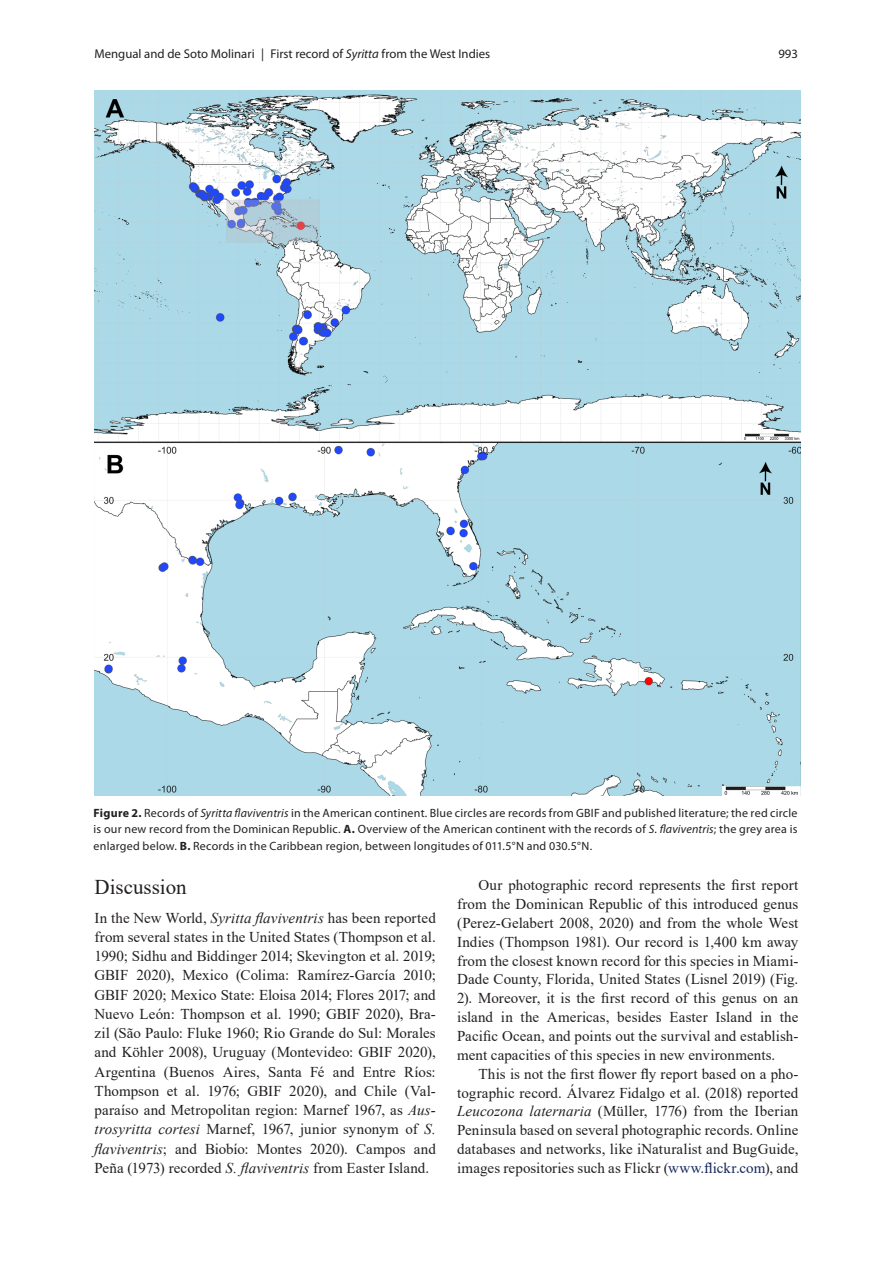
<style>
.page{position:relative;width:893px;height:1263px;background:#fff}
.page>*{position:absolute;margin:0;border:0;box-sizing:border-box;transform-origin:0 0}
.Head_-_Most{font:21px "Times New Roman";color:#231f20}
.Body_-_Indented{font:15px/18.9px "Times New Roman";letter-spacing:.005em;color:#231f20;text-align:justify}
.Body_-_Non-ind__spac{font:15px/19.2px "Times New Roman";letter-spacing:.005em;color:#231f20;text-align:justify}
.Running_Title{font:12.75px "Myriad Pro";color:#231f20}
.CAPTIONS{font:12px/16.5px "Myriad Pro";letter-spacing:.02em;color:#231f20;text-align:justify}
.s1{font-style:italic}
.s2{font-weight:700}
.s3{color:#14285a}
</style>
<div class="page">
<img style="left:95px;top:90px;width:705px;height:705px">
<p class="Running_Title" style="left:94px;top:46px;width:397px">Mengual and de Soto Molinari | First record of <span class="s1">Syritta</span> from the West Indies</p>
<p class="Running_Title" style="left:778px;top:46px;width:21px">993</p>
<p class="CAPTIONS" style="left:94px;top:804px;width:705px"><span class="s2">Figure 2.</span> Records of <span class="s1">Syritta flaviventris</span> in the American continent. Blue circles are records from GBIF and published literature; the red circle is our new record from the Dominican Republic. <span class="s2">A.</span> Overview of the American continent with the records of <span class="s1">S. flaviventris</span>; the grey area is enlarged below. <span class="s2">B.</span> Records in the Caribbean region, between longitudes of 011.5°N and 030.5°N.</p>
<p class="Head_-_Most" style="left:94px;top:872px;width:94px">Discussion</p>
<p class="Body_-_Non-ind__spac" style="left:94px;top:907px;width:343px">In the New World, <span class="s1">Syritta flaviventris</span> has been reported from several states in the United States (Thompson et al.<br>1990; Sidhu and Biddinger 2014; Skevington et al. 2019; GBIF 2020), Mexico (Colima: Ramírez-García 2010; GBIF 2020; Mexico State: Eloisa 2014; Flores 2017; and Nuevo León: Thompson et al. 1990; GBIF 2020), Bra&shy;zil (São Paulo: Fluke 1960; Rio Grande do Sul: Morales and Köhler 2008), Uruguay (Montevideo: GBIF 2020), Argentina (Buenos Aires, Santa Fé and Entre Ríos:<br>Thompson et al. 1976; GBIF 2020), and Chile (Val&shy;paraíso and Metropolitan region: Marnef 1967, as <span class="s1">Aus&shy;trosyritta cortesi</span> Marnef, 1967, junior synonym of <span class="s1">S. flaviventris</span>; and Biobío: Montes 2020). Campos and Peña (1973) recorded <span class="s1">S. flaviventris</span> from Easter Island.</p>
<p class="Body_-_Indented" style="left:457px;top:875px;width:343px;text-indent:21px">Our photographic record represents the first report from the Dominican Republic of this introduced genus (Perez-Gelabert 2008, 2020) and from the whole West Indies (Thompson 1981). Our record is 1,400 km away from the closest known record for this species in Miami-Dade County, Florida, United States (Lisnel 2019) (Fig.<br>2). Moreover, it is the first record of this genus on an island in the Americas, besides Easter Island in the Pacific Ocean, and points out the survival and establish&shy;ment capacities of this species in new environments.</p>
<p class="Body_-_Indented" style="left:457px;top:1064px;width:343px;text-indent:21px">This is not the first flower fly report based on a pho&shy;tographic record. Álvarez Fidalgo et al. (2018) reported <span class="s1">Leucozona laternaria</span> (Müller, 1776) from the Iberian Peninsula based on several photographic records. Online databases and networks, like iNaturalist and BugGuide, images repositories such as Flickr (<span class="s3">www.flickr.com</span>), and</p>
</div>
